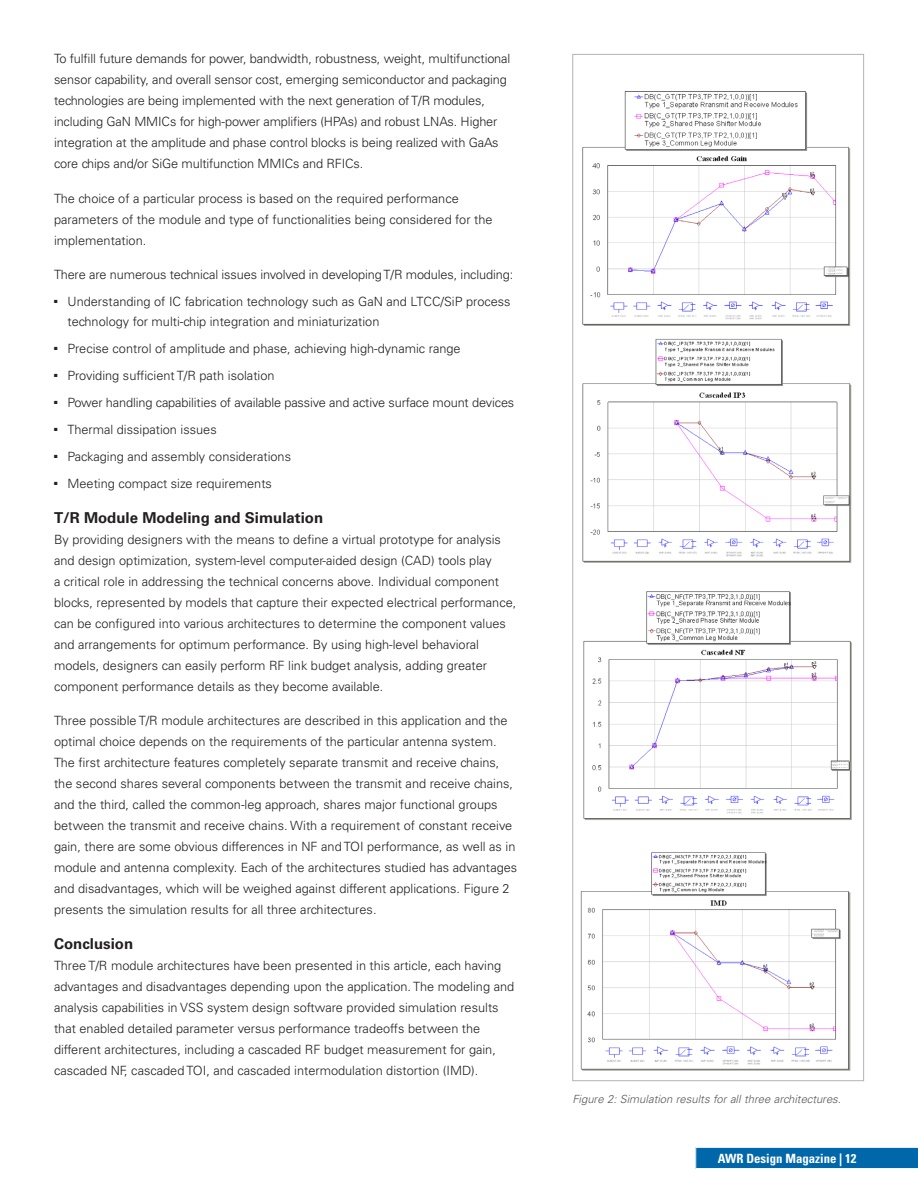
<style>
.page{position:relative;width:918px;height:1188px;background:#fff}
.page>*{position:absolute;margin:0;border:0;box-sizing:border-box;transform-origin:0 0}
.Body{font:700 15px "Univers LT Std";color:#231f20}
.Body-2{font:300 12.75px/21px "Univers LT Std";color:#231f20}
.t1{font:700 condensed 12.75px "Univers LT Std";color:#fff}
.t2{font:italic 300 11.25px "Univers LT Std";color:#57585a}
</style>
<div class="page">
<img style="left:580px;top:91px;width:272px;height:980px">
<svg style="left:695px;top:1147px;width:223px;height:22px;background:#1674b1"></svg>
<p class="Body-2" style="left:54px;top:48px;width:458px">To fulfill future demands for power, bandwidth, robustness, weight, multifunctional sensor capability, and overall sensor cost, emerging semiconductor and packaging technologies are being implemented with the next generation of T/R modules, including GaN MMICs for high-power amplifiers (HPAs) and robust LNAs. Higher integration at the amplitude and phase control blocks is being realized with GaAs core chips and/or SiGe multifunction MMICs and RFICs.</p>
<p class="Body-2" style="left:54px;top:188px;width:440px">The choice of a particular process is based on the required performance parameters of the module and type of functionalities being considered for the implementation.</p>
<p class="Body-2" style="left:54px;top:264px;width:461px">There are numerous technical issues involved in developing T/R modules, including:</p>
<p class="Body-2" style="left:68px;top:292px;width:445px;line-height:20.2px;text-indent:-14px">■ Understanding of IC fabrication technology such as GaN and LTCC/SiP process technology for multi-chip integration and miniaturization</p>
<p class="Body-2" style="left:54px;top:338px;width:408px">■ Precise control of amplitude and phase, achieving high-dynamic range</p>
<p class="Body-2" style="left:54px;top:365px;width:222px">■ Providing sufficient T/R path isolation</p>
<p class="Body-2" style="left:54px;top:392px;width:462px">■ Power handling capabilities of available passive and active surface mount devices</p>
<p class="Body-2" style="left:54px;top:419px;width:164px">■ Thermal dissipation issues</p>
<p class="Body-2" style="left:54px;top:446px;width:239px">■ Packaging and assembly considerations</p>
<p class="Body-2" style="left:54px;top:473px;width:219px">■ Meeting compact size requirements</p>
<p class="Body" style="left:54px;top:509px;width:271px">T/R Module Modeling and Simulation</p>
<p class="Body-2" style="left:54px;top:529px;width:464px">By providing designers with the means to define a virtual prototype for analysis and design optimization, system-level computer-aided design (CAD) tools play<br>a critical role in addressing the technical concerns above. Individual component blocks, represented by models that capture their expected electrical performance, can be configured into various architectures to determine the component values and arrangements for optimum performance. By using high-level behavioral models, designers can easily perform RF link budget analysis, adding greater component performance details as they become available.</p>
<p class="Body-2" style="left:54px;top:710px;width:465px">Three possible T/R module architectures are described in this application and the optimal choice depends on the requirements of the particular antenna system.<br>The first architecture features completely separate transmit and receive chains, the second shares several components between the transmit and receive chains, and the third, called the common-leg approach, shares major functional groups between the transmit and receive chains. With a requirement of constant receive gain, there are some obvious differences in NF and TOI performance, as well as in module and antenna complexity. Each of the architectures studied has advantages and disadvantages, which will be weighed against different applications. Figure 2 presents the simulation results for all three architectures.</p>
<p class="Body" style="left:54px;top:935px;width:81px">Conclusion</p>
<p class="Body-2" style="left:54px;top:955px;width:462px">Three T/R module architectures have been presented in this article, each having advantages and disadvantages depending upon the application. The modeling and analysis capabilities in VSS system design software provided simulation results that enabled detailed parameter versus performance tradeoffs between the different architectures, including a cascaded RF budget measurement for gain, cascaded NF, cascaded TOI, and cascaded intermodulation distortion (IMD).</p>
<p class="t2" style="left:572px;top:1093px;width:270px">Figure 2: Simulation results for all three architectures.</p>
<p class="t1" style="left:718px;top:1150px;width:140px">AWR Design Magazine | 12</p>
</div>
